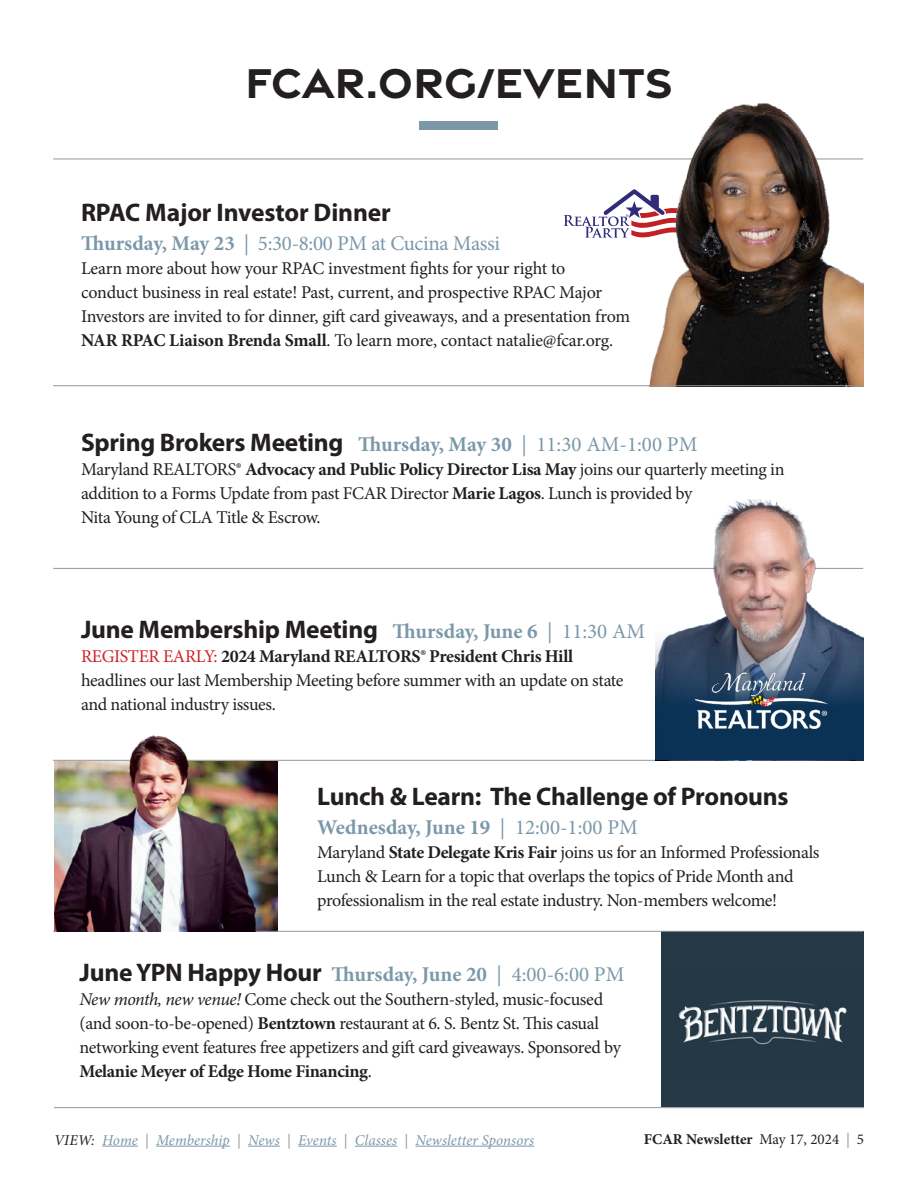
<style>
.page{position:relative;width:918px;height:1188px;background:#fff}
.page>*{position:absolute;margin:0;border:0;box-sizing:border-box;transform-origin:0 0}
.t1{font:700 45px "Gravesend Sans";color:#231f20}
.t2{font:700 25.5px "Myriad Pro";letter-spacing:-.01em;color:#231f20}
.t3{font:21px "Minion Pro";letter-spacing:-.015em;color:#7b98a9}
.t4{font:700 21px "Minion Pro";color:#7b98a9}
.t5{font:18px/24px "Minion Pro";letter-spacing:-.02em;color:#231f20}
.t6{font:italic 15px "Minion Pro";letter-spacing:.005em;color:#7b98a9}
.t7{font:700 15px "Minion Pro";color:#231f20}
.s1{font-weight:700}
.s2{font-family:"Minion Pro";font-size:21px;color:#7b98a9}
.s3{font-family:"Minion Pro";font-weight:400;font-size:21px;color:#7b98a9}
.s4{color:#d1232a}
.s5{font-weight:400}
.s6{font-style:italic}
.s7{color:#231f20}
.s8{color:#939598}
.s9{font-weight:400;color:#7b98a9}
</style>
<div class="page">
<hr style="left:54px;top:1107px;width:810px;height:1px;background:#939598">
<hr style="left:102px;top:1146px;width:36px;height:1px;background:#7b98a9">
<hr style="left:156px;top:1146px;width:74px;height:1px;background:#7b98a9">
<hr style="left:248px;top:1146px;width:32px;height:1px;background:#7b98a9">
<hr style="left:298px;top:1146px;width:39px;height:1px;background:#7b98a9">
<hr style="left:355px;top:1146px;width:42px;height:1px;background:#7b98a9">
<hr style="left:415px;top:1146px;width:119px;height:1px;background:#7b98a9">
<div style="left:662px;top:932px;width:202px;height:175px;background:#253946"></div>
<img style="left:678px;top:1000px;width:169px;height:45px">
<hr style="left:53px;top:568px;width:810px;height:1px;background:#939598">
<hr style="left:53px;top:760px;width:810px;height:1px;background:#939598">
<hr style="left:53px;top:931px;width:810px;height:1px;background:#939598">
<img style="left:655px;top:500px;width:209px;height:124px">
<svg style="left:655px;top:624px;width:209px;height:136px;background:#374e69"></svg>
<img style="left:695px;top:670px;width:135px;height:62px">
<svg style="left:564px;top:189px;width:84px;height:49px"></svg>
<div style="left:420px;top:121px;width:78px;height:9px;background:#7b98a9"></div>
<hr style="left:53px;top:159px;width:810px;height:1px;background:#939598">
<img style="left:648px;top:103px;width:215px;height:282px">
<hr style="left:53px;top:385px;width:810px;height:1px;background:#939598">
<img style="left:54px;top:734px;width:224px;height:198px">
<h1 class="t1" style="left:245px;top:53px;width:429px">FCAR.ORG/EVENTS</h1>
<h2 class="t2" style="left:81px;top:196px;width:311px">RPAC Major Investor Dinner</h2>
<p class="t3" style="left:81px;top:229px;width:421px"><span class="s1">Thursday, May 23</span> | 5:30-8:00 PM at Cucina Massi</p>
<p class="t5" style="left:81px;top:256px;width:551px">Learn more about how your RPAC investment fights for your right to<br>conduct business in real estate! Past, current, and prospective RPAC Major Investors are invited to for dinner, gift card giveaways, and a presentation from <span class="s1">NAR RPAC Liaison Brenda Small</span>. To learn more, contact natalie@fcar.org.</p>
<h2 class="t2" style="left:81px;top:426px;width:618px">Spring Brokers Meeting <span class="s2">Thursday, May 30</span> <span class="s3">| 11:30 AM-1:00 PM</span></h2>
<p class="t5" style="left:81px;top:457px;width:705px">Maryland REALTORS® <span class="s1">Advocacy and Public Policy Director Lisa May</span> joins our quarterly meeting in addition to a Forms Update from past FCAR Director <span class="s1">Marie Lagos</span>. Lunch is provided by<br>Nita Young of CLA Title &amp; Escrow.</p>
<h2 class="t2" style="left:81px;top:613px;width:566px">June Membership Meeting <span class="s2">Thursday, June 6</span> <span class="s3">| 11:30 AM</span></h2>
<p class="t5" style="left:81px;top:645px;width:544px"><span class="s4">REGISTER EARLY:</span> <span class="s1">2024 Maryland REALTORS® President Chris Hill </span>headlines our last Membership Meeting before summer with an update on state and national industry issues.</p>
<h2 class="t2" style="left:317px;top:780px;width:473px">Lunch &amp; Learn: The Challenge of Pronouns</h2>
<p class="t4" style="left:317px;top:812px;width:322px">Wednesday, June 19 <span class="s5">| 12:00-1:00 PM</span></p>
<p class="t5" style="left:317px;top:840px;width:504px">Maryland <span class="s1">State Delegate Kris Fair</span> joins us for an Informed Professionals<br>Lunch &amp; Learn for a topic that overlaps the topics of Pride Month and professionalism in the real estate industry. Non-members welcome!</p>
<h2 class="t2" style="left:80px;top:956px;width:547px">June YPN Happy Hour <span class="s2">Thursday, June 20</span> <span class="s3">| 4:00-6:00 PM</span></h2>
<p class="t5" style="left:80px;top:987px;width:543px"><span class="s6">New month, new venue!</span> Come check out the Southern-styled, music-focused (and soon-to-be-opened) <span class="s1">Bentztown</span> restaurant at 6. S. Bentz St. This casual networking event features free appetizers and gift card giveaways. Sponsored by <span class="s1">Melanie Meyer of Edge Home Financing</span>.</p>
<p class="t6" style="left:54px;top:1130px;width:482px"><span class="s7">VIEW:</span> Home <span class="s8">|</span> Membership <span class="s8">|</span> News <span class="s8">|</span> Events <span class="s8">|</span> Classes <span class="s8">|</span> Newsletter Sponsors</p>
<p class="t7" style="left:644px;top:1128px;width:222px">FCAR Newsletter <span class="s5">May 17, 2024</span> <span class="s9">|</span> <span class="s5">5</span></p>
</div>
